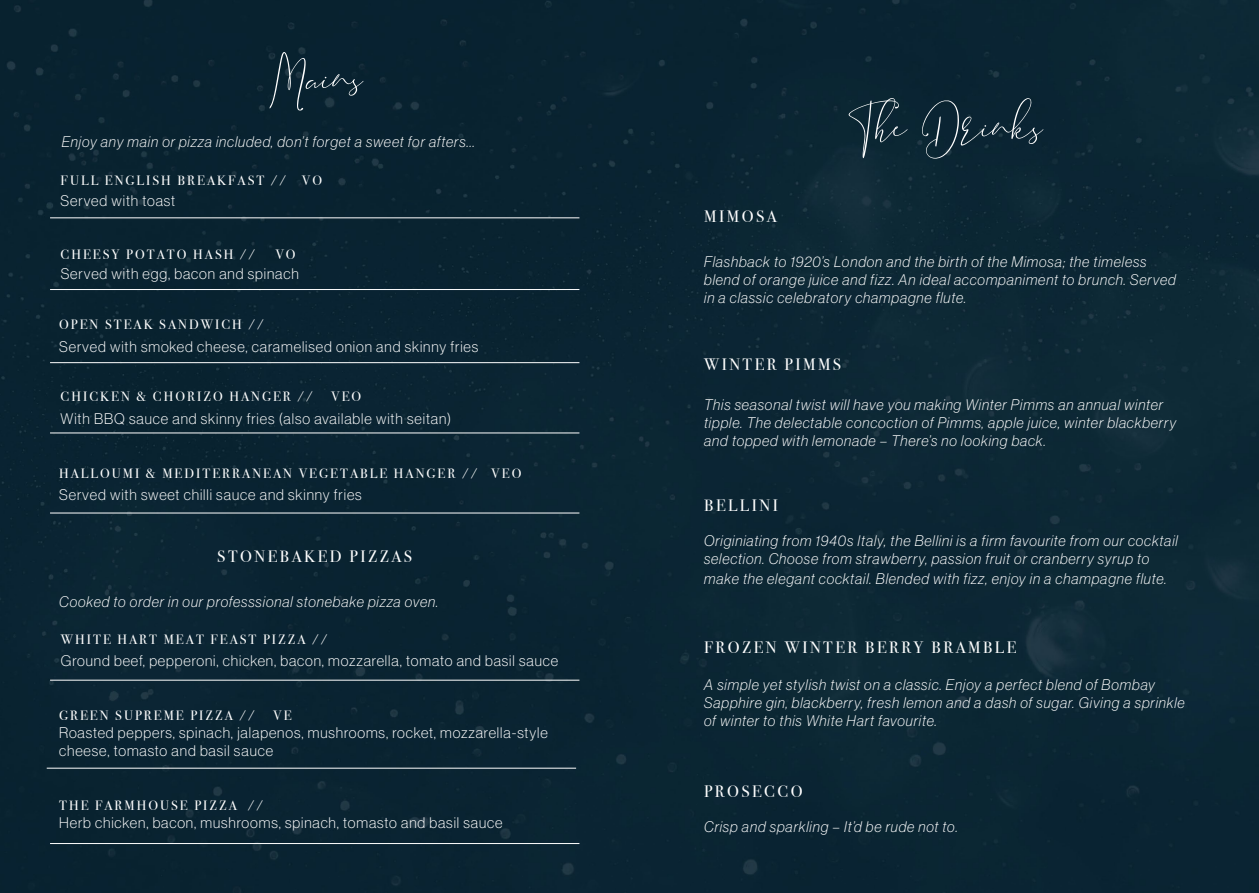
<style>
.page{position:relative;width:1259px;height:893px;background:#0a2433}
.page>*{position:absolute;margin:0;border:0;box-sizing:border-box;transform-origin:0 0}
.t1{font:60px "Brooke Smith Script";color:#fff}
.t2{font:16.5px "Bodoni Svty Two ITCTT";letter-spacing:.15em;color:#fff}
.t3{font:15px/18px "N Haas Grotesk DS Pro 36 X Lt It";letter-spacing:.06em;color:#fff}
.t4{font:15px/18px "N Haas Grotesk DS Pro 35 X Lt";letter-spacing:.06em;color:#fff}
.t5{font:13.5px "Bodoni Svty Two ITCTT";letter-spacing:.15em;color:#fff}
</style>
<div class="page">
<hr style="left:50px;top:218px;width:529px;height:1px;background:#fff">
<hr style="left:50px;top:289px;width:529px;height:1px;background:#fff">
<hr style="left:50px;top:362px;width:529px;height:1px;background:#fff">
<hr style="left:50px;top:433px;width:529px;height:1px;background:#fff">
<hr style="left:50px;top:513px;width:529px;height:1px;background:#fff">
<hr style="left:50px;top:680px;width:529px;height:1px;background:#fff">
<hr style="left:47px;top:768px;width:529px;height:1px;background:#fff">
<hr style="left:50px;top:843px;width:529px;height:1px;background:#fff">
<h1 class="t1" style="left:266px;top:45px;width:98px">Mains</h1>
<p class="t3" style="left:62px;top:133px;width:415px">Enjoy any main or pizza included, don’t forget a sweet for afters...</p>
<p class="t5" style="left:61px;top:169px;width:263px">FULL ENGLISH BREAKFAST // VO</p>
<p class="t4" style="left:61px;top:192px;width:116px">Served with toast</p>
<p class="t5" style="left:61px;top:244px;width:196px">CHEESY POTATO HASH //</p>
<p class="t5" style="left:275px;top:244px;width:22px">VO</p>
<p class="t4" style="left:61px;top:265px;width:239px">Served with egg, bacon and spinach</p>
<p class="t5" style="left:59px;top:314px;width:206px">OPEN STEAK SANDWICH //</p>
<p class="t4" style="left:59px;top:337px;width:421px">Served with smoked cheese, caramelised onion and skinny fries</p>
<p class="t5" style="left:61px;top:386px;width:253px">CHICKEN &amp; CHORIZO HANGER //</p>
<p class="t5" style="left:331px;top:386px;width:32px">VEO</p>
<p class="t4" style="left:61px;top:409px;width:392px">With BBQ sauce and skinny fries (also available with seitan)</p>
<p class="t5" style="left:59px;top:462px;width:464px">HALLOUMI &amp; MEDITERRANEAN VEGETABLE HANGER // VEO</p>
<p class="t4" style="left:59px;top:486px;width:304px">Served with sweet chilli sauce and skinny fries</p>
<p class="t2" style="left:217px;top:543px;width:196px">STONEBAKED PIZZAS</p>
<p class="t3" style="left:59px;top:592px;width:381px">Cooked to order in our professsional stonebake pizza oven.</p>
<p class="t5" style="left:61px;top:628px;width:268px">WHITE HART MEAT FEAST PIZZA //</p>
<p class="t4" style="left:61px;top:652px;width:499px">Ground beef, pepperoni, chicken, bacon, mozzarella, tomato and basil sauce</p>
<p class="t5" style="left:59px;top:704px;width:197px">GREEN SUPREME PIZZA //</p>
<p class="t5" style="left:273px;top:704px;width:20px">VE</p>
<p class="t4" style="left:59px;top:723px;width:490px">Roasted peppers, spinach, jalapenos, mushrooms, rocket, mozzarella-style cheese, tomasto and basil sauce</p>
<p class="t5" style="left:59px;top:795px;width:206px">THE FARMHOUSE PIZZA //</p>
<p class="t4" style="left:59px;top:814px;width:445px">Herb chicken, bacon, mushrooms, spinach, tomasto and basil sauce</p>
<p class="t2" style="left:704px;top:203px;width:74px">MIMOSA</p>
<h1 class="t1" style="left:845px;top:94px;width:199px">The Drinks</h1>
<p class="t3" style="left:704px;top:252px;width:473px">Flashback to 1920’s London and the birth of the Mimosa; the timeless blend of orange juice and fizz. An ideal accompaniment to brunch. Served in a classic celebratory champagne flute.</p>
<p class="t2" style="left:704px;top:351px;width:138px">WINTER PIMMS</p>
<p class="t3" style="left:704px;top:395px;width:473px">This seasonal twist will have you making Winter Pimms an annual winter tipple. The delectable concoction of Pimms, apple juice, winter blackberry and topped with lemonade – There’s no looking back.</p>
<p class="t2" style="left:704px;top:491px;width:75px">BELLINI</p>
<p class="t3" style="left:704px;top:532px;width:475px">Originiating from 1940s Italy, the Bellini is a firm favourite from our cocktail selection. Choose from strawberry, passion fruit or cranberry syrup to</p>
<p class="t3" style="left:704px;top:570px;width:464px">make the elegant cocktail. Blended with fizz, enjoy in a champagne flute.</p>
<p class="t2" style="left:704px;top:634px;width:314px">FROZEN WINTER BERRY BRAMBLE</p>
<p class="t3" style="left:704px;top:676px;width:482px">A simple yet stylish twist on a classic. Enjoy a perfect blend of Bombay<br>Sapphire gin, blackberry, fresh lemon and a dash of sugar. Giving a sprinkle of winter to this White Hart favourite.</p>
<p class="t2" style="left:704px;top:778px;width:100px">PROSECCO</p>
<p class="t3" style="left:704px;top:817px;width:255px">Crisp and sparkling – It’d be rude not to.</p>
</div>
